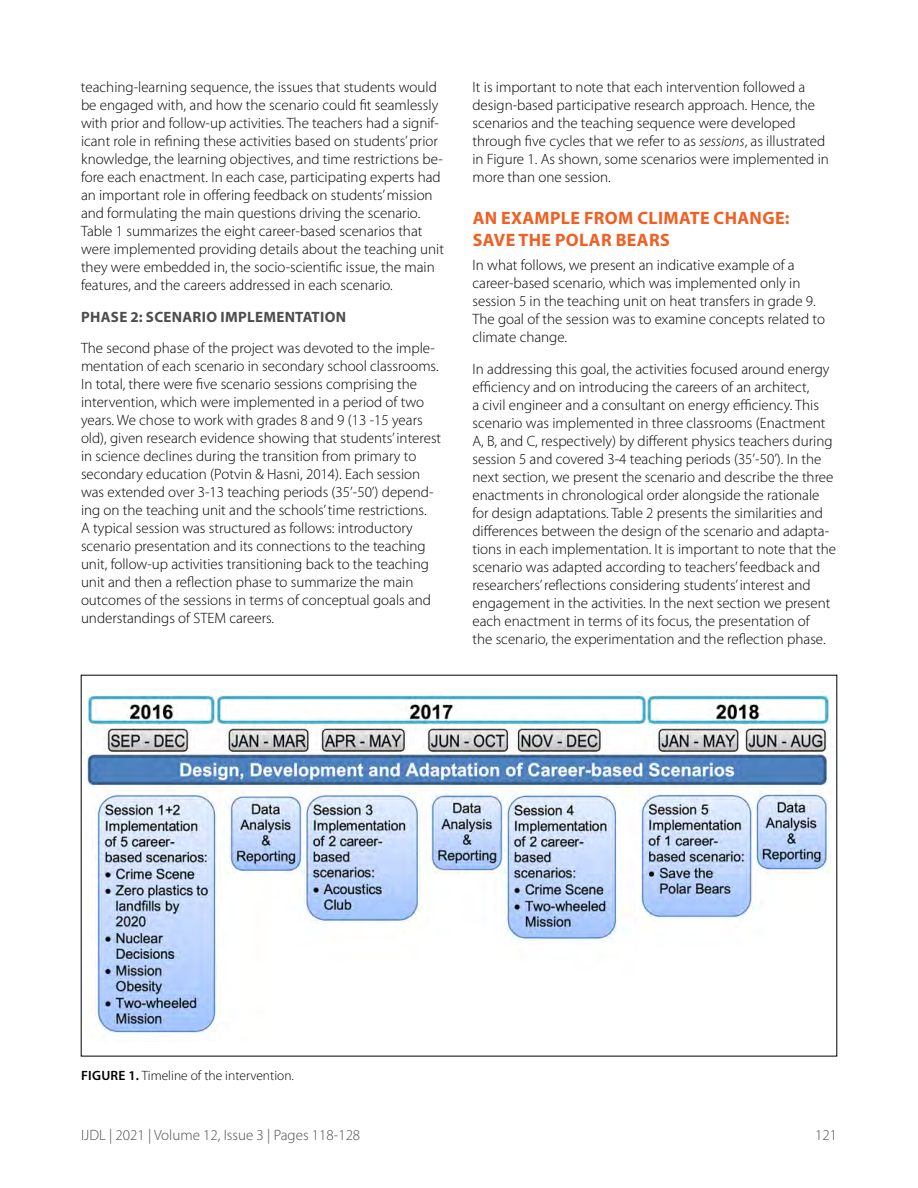
<style>
.page{position:relative;width:918px;height:1188px;background:#fff}
.page>*{position:absolute;margin:0;border:0;box-sizing:border-box;transform-origin:0 0}
.t1{font:700 18px/21.6px "Myriad Pro";letter-spacing:.02em;color:#f15f22}
.t2{font:300 15px/18px "Myriad Pro";color:#000}
.t3{font:300 15px "Myriad Pro";color:#4d4d4f}
.t4{font:700 15px "Myriad Pro";letter-spacing:.02em;color:#4d4d4f}
.t5{font:300 13.5px "Myriad Pro";color:#000}
.s1{font-style:italic}
.s2{font-weight:600}
</style>
<div class="page">
<img style="left:83px;top:691px;width:752px;height:343px">
<p class="t2" style="left:81px;top:79px;width:365px">teaching-learning sequence, the issues that students would be engaged with, and how the scenario could fit seamlessly with prior and follow-up activities. The teachers had a signif&shy;icant role in refining these activities based on students’ prior knowledge, the learning objectives, and time restrictions be&shy;fore each enactment. In each case, participating experts had an important role in offering feedback on students’ mission and formulating the main questions driving the scenario.<br>Table 1 summarizes the eight career-based scenarios that were implemented providing details about the teaching unit they were embedded in, the socio-scientific issue, the main features, and the careers addressed in each scenario.</p>
<p class="t4" style="left:81px;top:308px;width:267px">PHASE 2: SCENARIO IMPLEMENTATION</p>
<p class="t2" style="left:81px;top:340px;width:362px">The second phase of the project was devoted to the imple&shy;mentation of each scenario in secondary school classrooms.<br>In total, there were five scenario sessions comprising the intervention, which were implemented in a period of two years. We chose to work with grades 8 and 9 (13 -15 years old), given research evidence showing that students’ interest in science declines during the transition from primary to secondary education (Potvin &amp; Hasni, 2014). Each session was extended over 3-13 teaching periods (35’-50’) depend&shy;ing on the teaching unit and the schools’ time restrictions.<br>A typical session was structured as follows: introductory scenario presentation and its connections to the teaching unit, follow-up activities transitioning back to the teaching unit and then a reflection phase to summarize the main outcomes of the sessions in terms of conceptual goals and understandings of STEM careers.</p>
<p class="t2" style="left:472px;top:79px;width:358px">It is important to note that each intervention followed a design-based participative research approach. Hence, the scenarios and the teaching sequence were developed through five cycles that we refer to as <span class="s1">sessions</span>, as illustrated in Figure 1. As shown, some scenarios were implemented in more than one session.</p>
<p class="t1" style="left:473px;top:207px;width:318px">AN EXAMPLE FROM CLIMATE CHANGE:<br>SAVE THE POLAR BEARS</p>
<p class="t2" style="left:472px;top:257px;width:354px">In what follows, we present an indicative example of a career-based scenario, which was implemented only in session 5 in the teaching unit on heat transfers in grade 9.<br>The goal of the session was to examine concepts related to climate change.</p>
<p class="t2" style="left:472px;top:360px;width:365px">In addressing this goal, the activities focused around energy efficiency and on introducing the careers of an architect,<br>a civil engineer and a consultant on energy efficiency. This scenario was implemented in three classrooms (Enactment A, B, and C, respectively) by different physics teachers during session 5 and covered 3-4 teaching periods (35’-50’). In the next section, we present the scenario and describe the three enactments in chronological order alongside the rationale for design adaptations. Table 2 presents the similarities and differences between the design of the scenario and adapta&shy;tions in each implementation. It is important to note that the scenario was adapted according to teachers’ feedback and researchers’ reflections considering students’ interest and engagement in the activities. In the next section we present each enactment in terms of its focus, the presentation of<br>the scenario, the experimentation and the reflection phase.</p>
<p class="t5" style="left:81px;top:1068px;width:214px"><span class="s2">FIGURE 1.</span> Timeline of the intervention.</p>
<p class="t3" style="left:81px;top:1126px;width:281px">IJDL | 2021 | Volume 12, Issue 3 | Pages 118-128</p>
<p class="t3" style="left:815px;top:1126px;width:23px">121</p>
</div>
